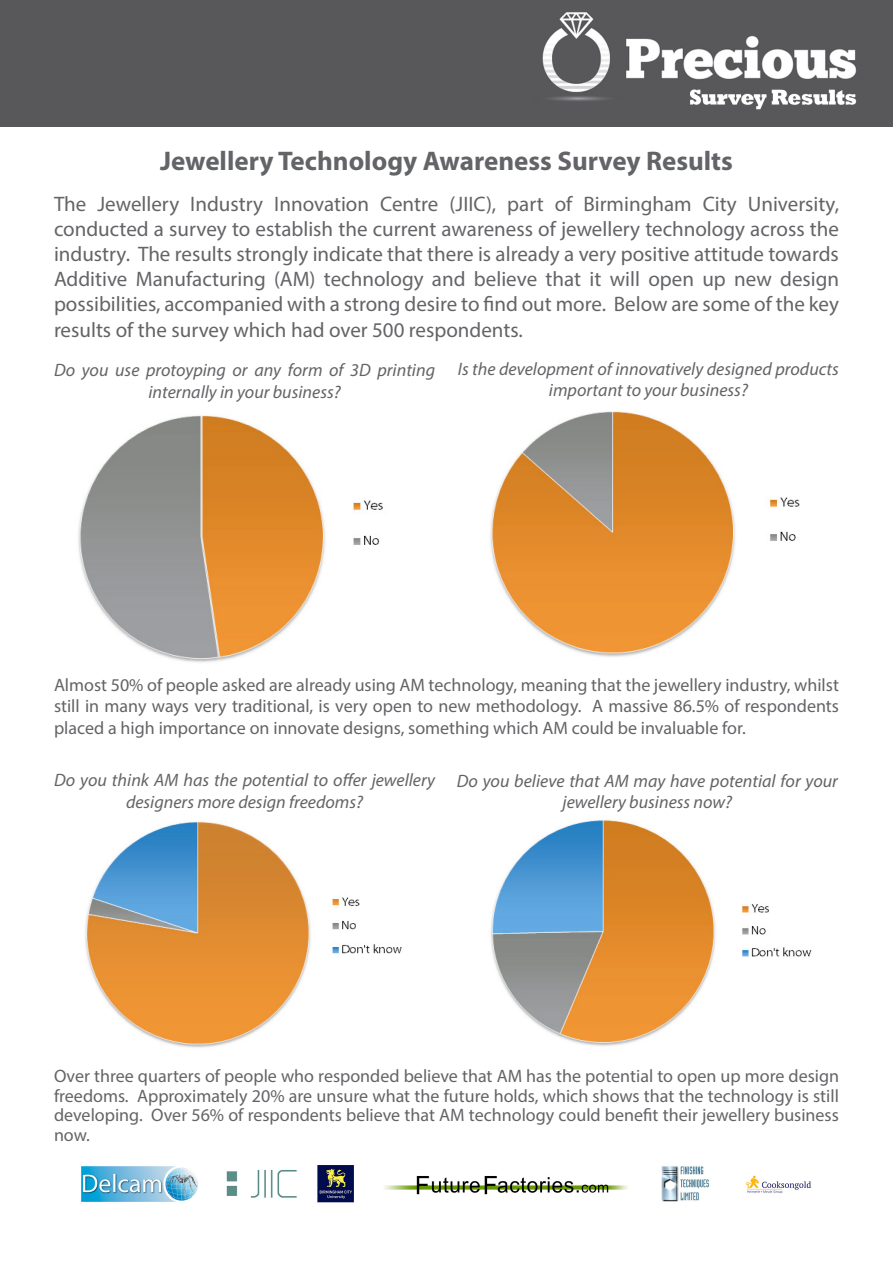
<style>
.page{position:relative;width:893px;height:1263px;background:#fff}
.page>*{position:absolute;margin:0;border:0;box-sizing:border-box;transform-origin:0 0}
.t1{font:700 27px "Myriad Pro";color:#636467}
.t2{font:21px/25.2px "Myriad Pro";color:#636467;text-align:justify}
.t3{font:18px/19.5px "Myriad Pro";color:#636467;text-align:justify}
.t4{font:italic 18px/21.6px "Myriad Pro";color:#636467;text-align:center}
</style>
<div class="page">
<img style="left:81px;top:1165px;width:730px;height:38px">
<img style="left:78px;top:415px;width:305px;height:248px">
<img style="left:490px;top:411px;width:310px;height:246px">
<img style="left:85px;top:821px;width:317px;height:227px">
<img style="left:490px;top:820px;width:322px;height:226px">
<img style="left:0;top:0;width:893px;height:126px">
<p class="t1" style="left:160px;top:143px;width:574px">Jewellery Technology Awareness Survey Results</p>
<p class="t2" style="left:54px;top:191px;width:786px">The Jewellery Industry Innovation Centre (JIIC), part of Birmingham City University, conducted a survey to establish the current awareness of jewellery technology across the industry. The results strongly indicate that there is already a very positive attitude towards Additive Manufacturing (AM) technology and believe that it will open up new design possibilities, accompanied with a strong desire to find out more. Below are some of the key results of the survey which had over 500 respondents.</p>
<p class="t4" style="left:54px;top:359px;width:383px">Do you use protoyping or any form of 3D printing internally in your business?</p>
<p class="t4" style="left:458px;top:357px;width:383px">Is the development of innovatively designed products important to your business?</p>
<p class="t3" style="left:54px;top:674px;width:786px;line-height:21.6px">Almost 50% of people asked are already using AM technology, meaning that the jewellery industry, whilst still in many ways very traditional, is very open to new methodology. A massive 86.5% of respondents placed a high importance on innovate designs, something which AM could be invaluable for.</p>
<p class="t4" style="left:54px;top:769px;width:383px">Do you think AM has the potential to offer jewellery designers more design freedoms?</p>
<p class="t4" style="left:457px;top:770px;width:383px">Do you believe that AM may have potential for your jewellery business now?</p>
<p class="t3" style="left:54px;top:1066px;width:786px">Over three quarters of people who responded believe that AM has the potential to open up more design freedoms. Approximately 20% are unsure what the future holds, which shows that the technology is still developing. Over 56% of respondents believe that AM technology could benefit their jewellery business now.</p>
</div>
